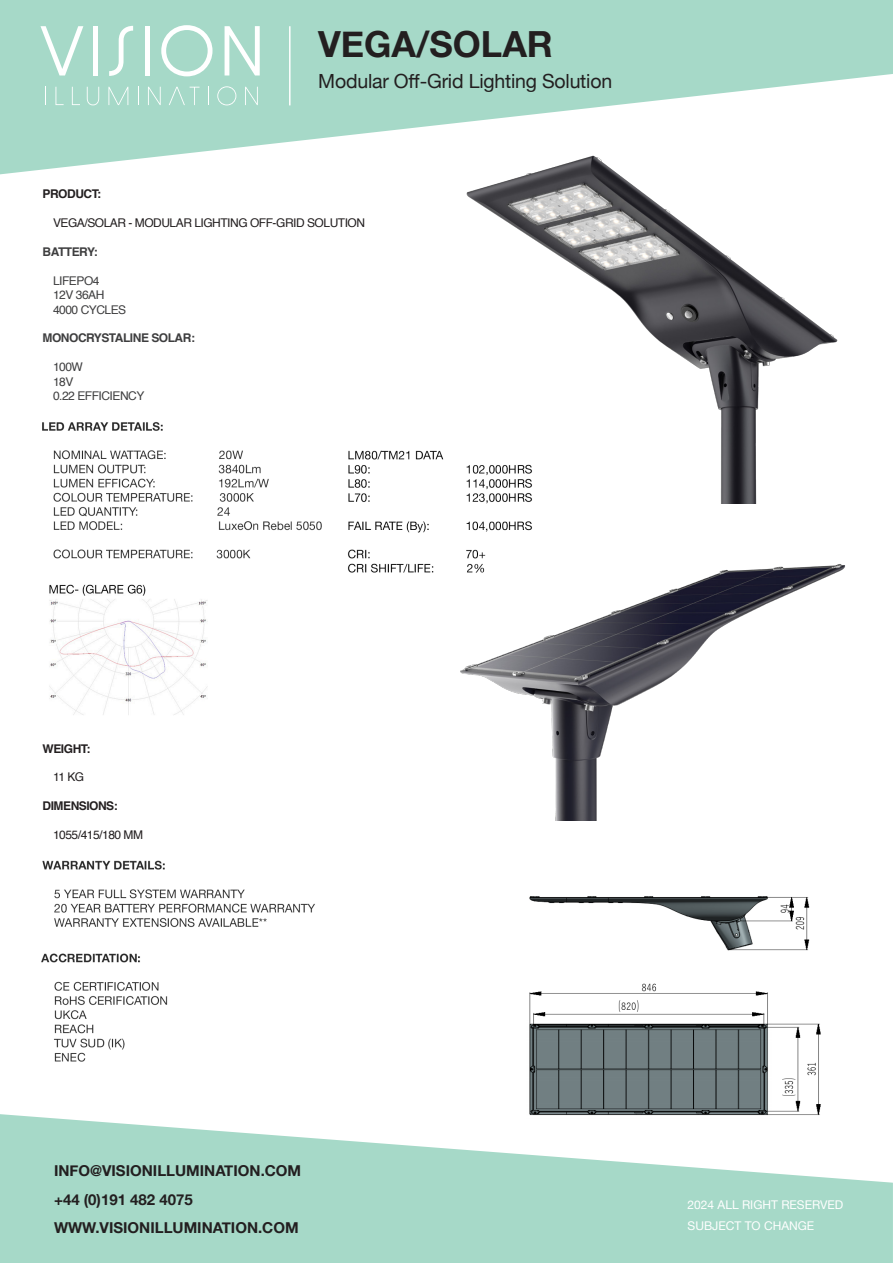
<style>
.page{position:relative;width:893px;height:1263px;background:#fff}
.page>*{position:absolute;margin:0;border:0;box-sizing:border-box;transform-origin:0 0}
.t1{font:700 36px "Helvetica Neue";color:#231f20}
.t2{font:19.5px "Helvetica Neue";letter-spacing:-.01em;color:#231f20}
.t3{font:700 15px "Helvetica Neue";color:#231f20}
.t4{font:12px "Helvetica";letter-spacing:-.04em;color:#231f20}
.t5{font:12px "Helvetica";letter-spacing:-.04em;color:#3e3e3f}
.t6{font:12px "Helvetica Neue";color:#fff}
.t7{font:700 12px "Helvetica";letter-spacing:-.04em;color:#3e3e3f}
.t8{font:700 12px "Helvetica";letter-spacing:-.04em;color:#231f20}
</style>
<div class="page">
<img style="left:42px;top:422px;width:280px;height:137px">
<img style="left:42px;top:860px;width:273px;height:68px">
<img style="left:41px;top:953px;width:127px;height:109px">
<svg style="left:0;top:0;width:893px;height:174px;fill:#a6d9c8"></svg>
<svg style="left:41px;top:26px;width:42px;height:49px"></svg>
<hr style="left:94px;top:26px;width:4px;height:49px;background:#fff">
<svg style="left:109px;top:26px;width:24px;height:50px"></svg>
<hr style="left:145px;top:26px;width:4px;height:49px;background:#fff">
<svg style="left:161px;top:25px;width:52px;height:51px"></svg>
<svg style="left:225px;top:26px;width:35px;height:49px"></svg>
<svg style="left:45px;top:87px;width:1px;height:18px"></svg>
<svg style="left:55px;top:87px;width:9px;height:18px"></svg>
<svg style="left:72px;top:87px;width:8px;height:18px"></svg>
<svg style="left:87px;top:87px;width:12px;height:18px"></svg>
<svg style="left:108px;top:87px;width:20px;height:18px"></svg>
<svg style="left:138px;top:87px;width:1px;height:18px"></svg>
<svg style="left:148px;top:87px;width:13px;height:18px"></svg>
<svg style="left:169px;top:87px;width:30px;height:18px"></svg>
<svg style="left:208px;top:87px;width:1px;height:18px"></svg>
<svg style="left:217px;top:86px;width:19px;height:19px"></svg>
<svg style="left:245px;top:87px;width:13px;height:18px"></svg>
<hr style="left:289px;top:26px;width:2px;height:79px;background:#fff">
<svg style="left:0;top:1114px;width:893px;height:149px;fill:#a6d9c8"></svg>
<img style="left:459px;top:139px;width:389px;height:365px">
<img style="left:460px;top:564px;width:385px;height:257px">
<img style="left:525px;top:896px;width:313px;height:224px">
<div style="left:783px;top:1040px;width:13px;height:35px;background:#fff"></div>
<div style="left:641px;top:1001px;width:49px;height:11px;background:#fff"></div>
<img style="left:49px;top:584px;width:159px;height:131px">
<img style="left:348px;top:438px;width:192px;height:143px">
<p class="t1" style="left:318px;top:16px;width:236px">VEGA/SOLAR</p>
<p class="t2" style="left:318px;top:67px;width:295px">Modular Off-Grid Lighting Solution</p>
<p class="t8" style="left:43px;top:187px;width:60px">PRODUCT:</p>
<p class="t4" style="left:53px;top:214px;width:313px">VEGA/SOLAR - MODULAR LIGHTING OFF-GRID SOLUTION</p>
<p class="t7" style="left:43px;top:244px;width:57px">BATTERY:</p>
<p class="t5" style="left:53px;top:271px;width:48px">LIFEPO4</p>
<p class="t5" style="left:53px;top:286px;width:53px">12V 36AH</p>
<p class="t5" style="left:53px;top:300px;width:75px">4000 CYCLES</p>
<p class="t7" style="left:43px;top:331px;width:154px">MONOCRYSTALINE SOLAR:</p>
<p class="t5" style="left:53px;top:358px;width:31px">100W</p>
<p class="t5" style="left:53px;top:372px;width:22px">18V</p>
<p class="t5" style="left:53px;top:386px;width:93px">0.22 EFFICIENCY</p>
<p class="t8" style="left:43px;top:741px;width:49px">WEIGHT:</p>
<p class="t4" style="left:53px;top:768px;width:33px">11 KG</p>
<p class="t8" style="left:43px;top:798px;width:77px">DIMENSIONS:</p>
<p class="t4" style="left:53px;top:825px;width:92px">1055/415/180 MM</p>
<p class="t3" style="left:54px;top:1159px;width:249px">INFO@VISIONILLUMINATION.COM</p>
<p class="t3" style="left:54px;top:1187px;width:140px">+44 (0)191 482 4075</p>
<p class="t3" style="left:54px;top:1216px;width:246px">WWW.VISIONILLUMINATION.COM</p>
<p class="t6" style="left:688px;top:1196px;width:157px">2024 ALL RIGHT RESERVED</p>
<p class="t6" style="left:688px;top:1217px;width:128px">SUBJECT TO CHANGE</p>
</div>
